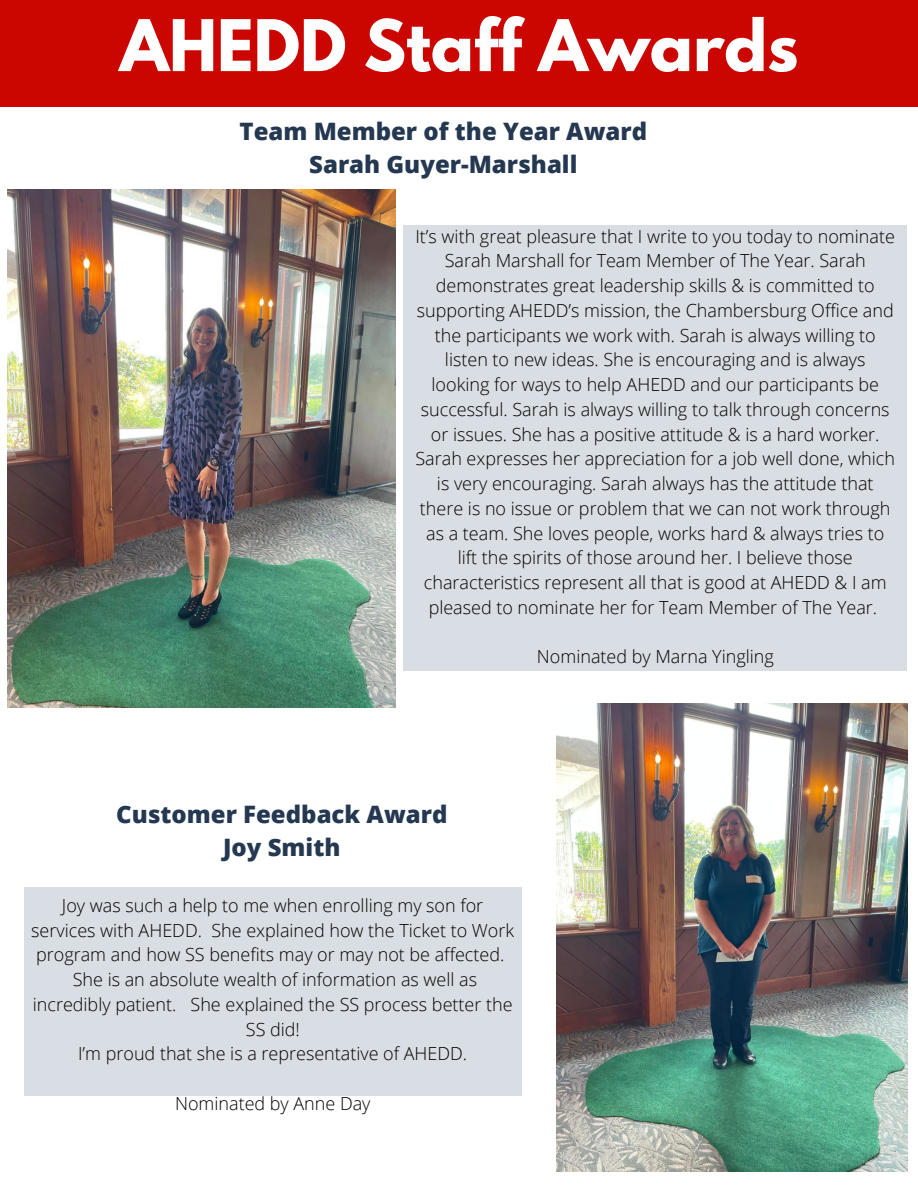
<style>
.page{position:relative;width:918px;height:1188px;background:#fff}
.page>*{position:absolute;margin:0;border:0;box-sizing:border-box;transform-origin:0 0}
.t1{font:700 63px "League Spartan";color:#fff}
.t2{font:800 24px "Open Sans";color:#243851}
.t3{font:300 18px/24.8px "Open Sans";color:#000;text-align:center}
</style>
<div class="page">
<div style="left:0;top:0;width:918px;height:107px;background:#cb0600"></div>
<div style="left:404px;top:225px;width:503px;height:446px;background:#d8dee3"></div>
<div style="left:24px;top:887px;width:498px;height:209px;background:#d8dee3"></div>
<img style="left:7px;top:190px;width:389px;height:517px">
<img style="left:556px;top:704px;width:351px;height:468px">
<p class="t1" style="left:120px;top:14px;width:680px">AHEDD Staff Awards</p>
<p class="t2" style="left:240px;top:115px;width:409px">Team Member of the Year Award</p>
<p class="t2" style="left:309px;top:147px;width:270px">Sarah Guyer-Marshall</p>
<p class="t3" style="left:415px;top:223px;width:481px">It’s with great pleasure that I write to you today to nominate Sarah Marshall for Team Member of The Year. Sarah demonstrates great leadership skills &amp; is committed to supporting AHEDD’s mission, the Chambersburg Office and the participants we work with. Sarah is always willing to listen to new ideas. She is encouraging and is always looking for ways to help AHEDD and our participants be successful. Sarah is always willing to talk through concerns or issues. She has a positive attitude &amp; is a hard worker.<br>Sarah expresses her appreciation for a job well done, which is very encouraging. Sarah always has the attitude that there is no issue or problem that we can not work through as a team. She loves people, works hard &amp; always tries to lift the spirits of those around her. I believe those characteristics represent all that is good at AHEDD &amp; I am pleased to nominate her for Team Member of The Year.</p>
<p class="t3" style="left:537px;top:644px;width:238px">Nominated by Marna Yingling</p>
<p class="t2" style="left:116px;top:798px;width:333px">Customer Feedback Award</p>
<p class="t2" style="left:223px;top:830px;width:119px">Joy Smith</p>
<p class="t3" style="left:31px;top:892px;width:484px">Joy was such a help to me when enrolling my son for services with AHEDD. She explained how the Ticket to Work program and how SS benefits may or may not be affected.<br>She is an absolute wealth of information as well as incredibly patient. She explained the SS process better the SS did!</p>
<p class="t3" style="left:78px;top:1041px;width:391px">I’m proud that she is a representative of AHEDD.</p>
<p class="t3" style="left:175px;top:1090px;width:197px">Nominated by Anne Day</p>
</div>
